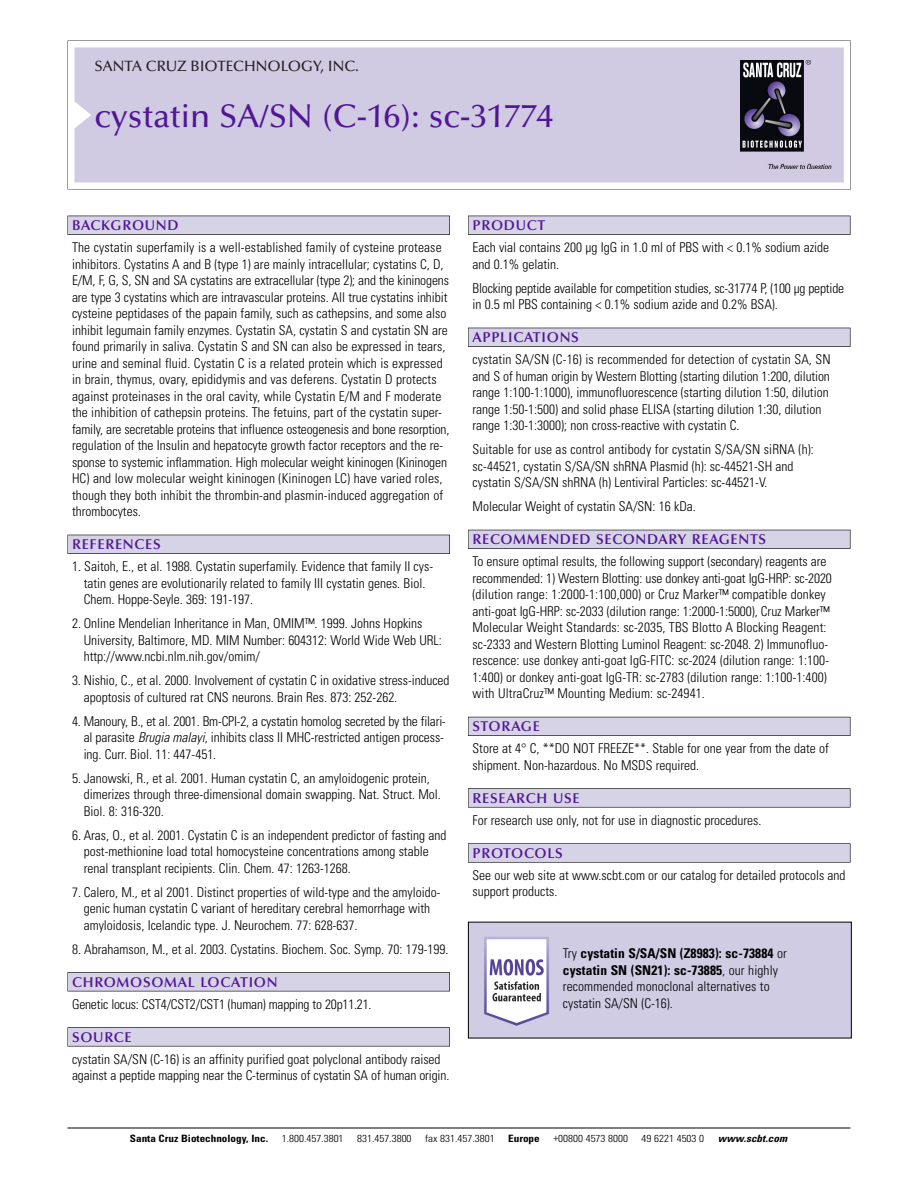
<style>
.page{position:relative;width:918px;height:1188px;background:#fff}
.page>*{position:absolute;margin:0;border:0;box-sizing:border-box;transform-origin:0 0}
.t1{font:500 33px "Optima";color:#511695}
.t2{font:500 15px "Optima";color:#231f20}
.t3{font:600 14.25px "Optima";letter-spacing:.05em;color:#511695}
.t4{font:300 condensed 13.5px/16.5px "Univers";color:#000}
.t5{font:300 condensed 10.2px "Univers";color:#000;scale:1.1 1}
.t6{font:700 condensed 10.2px "Univers";color:#000;scale:1.1 1}
.t7{font:italic 700 condensed 10.2px "Univers";letter-spacing:.005em;color:#000;scale:1.1 1}
.s1{font-style:italic}
.s2{font-weight:700}
</style>
<div class="page">
<svg style="left:68px;top:40px;width:783px;height:149px"></svg>
<div style="left:74px;top:47px;width:770px;height:135px;background:#d1cae3"></div>
<img style="left:741px;top:60px;width:90px;height:108px">
<div style="left:68px;top:216px;width:382px;height:19px;background:#525155"></div>
<div style="left:68px;top:216px;width:381px;height:18px;background:#d7d3e7"></div>
<div style="left:68px;top:535px;width:382px;height:19px;background:#515055"></div>
<div style="left:68px;top:535px;width:381px;height:18px;background:#d7d3e7"></div>
<div style="left:68px;top:972px;width:382px;height:19px;background:#545357"></div>
<div style="left:68px;top:973px;width:381px;height:18px;background:#d7d3e7"></div>
<div style="left:68px;top:1027px;width:382px;height:19px;background:#575759"></div>
<div style="left:68px;top:1028px;width:381px;height:18px;background:#d7d3e7"></div>
<hr style="left:68px;top:1128px;width:782px;height:1px;background:#000">
<div style="left:468px;top:216px;width:382px;height:19px;background:#525155"></div>
<div style="left:468px;top:216px;width:382px;height:18px;background:#d7d3e7"></div>
<div style="left:468px;top:328px;width:382px;height:19px;background:#515055"></div>
<div style="left:468px;top:328px;width:382px;height:18px;background:#d7d3e7"></div>
<div style="left:468px;top:530px;width:382px;height:19px;background:#525158"></div>
<div style="left:468px;top:530px;width:382px;height:18px;background:#d7d3e7"></div>
<div style="left:468px;top:717px;width:382px;height:19px;background:#54535a"></div>
<div style="left:468px;top:717px;width:382px;height:18px;background:#d7d3e7"></div>
<svg style="left:468px;top:788px;width:382px;height:20px"></svg>
<div style="left:468px;top:789px;width:382px;height:18px;background:#d7d3e7"></div>
<div style="left:468px;top:843px;width:382px;height:20px;background:#666667"></div>
<div style="left:468px;top:844px;width:382px;height:18px;background:#d7d3e7"></div>
<img style="left:470px;top:924px;width:380px;height:112px">
<p class="t2" style="left:94px;top:61px;width:266px">SANTA CRUZ BIOTECHNOLOGY, INC.</p>
<h1 class="t1" style="left:94px;top:103px;width:460px">cystatin SA/SN (C-16): sc-31774</h1>
<p class="t3" style="left:72px;top:219px;width:108px">BACKGROUND</p>
<p class="t4" style="left:72px;top:240px;width:379px">The cystatin superfamily is a well-established family of cysteine protease inhibitors. Cystatins A and B (type 1) are mainly intracellular; cystatins C, D, E/M, F, G, S, SN and SA cystatins are extracellular (type 2); and the kininogens are type 3 cystatins which are intravascular proteins. All true cystatins inhibit cysteine peptidases of the papain family, such as cathepsins, and some also inhibit legumain family enzymes. Cystatin SA, cystatin S and cystatin SN are found primarily in saliva. Cystatin S and SN can also be expressed in tears, urine and seminal fluid. Cystatin C is a related protein which is expressed in brain, thymus, ovary, epididymis and vas deferens. Cystatin D protects against proteinases in the oral cavity, while Cystatin E/M and F moderate the inhibition of cathepsin proteins. The fetuins, part of the cystatin super&shy;family, are secretable proteins that influence osteogenesis and bone resorption, regulation of the Insulin and hepatocyte growth factor receptors and the re&shy;sponse to systemic inflammation. High molecular weight kininogen (Kininogen HC) and low molecular weight kininogen (Kininogen LC) have varied roles, though they both inhibit the thrombin-and plasmin-induced aggregation of thrombocytes.</p>
<p class="t3" style="left:72px;top:539px;width:90px">REFERENCES</p>
<p class="t4" style="left:84px;top:559px;width:351px;text-indent:-12px">1. Saitoh, E., et al. 1988. Cystatin superfamily. Evidence that family II cys&shy;tatin genes are evolutionarily related to family III cystatin genes. Biol.<br>Chem. Hoppe-Seyle. 369: 191-197.</p>
<p class="t4" style="left:84px;top:616px;width:360px;text-indent:-12px">2. Online Mendelian Inheritance in Man, OMIM™. 1999. Johns Hopkins<br>University, Baltimore, MD. MIM Number: 604312: World Wide Web URL: http://www.ncbi.nlm.nih.gov/omim/</p>
<p class="t4" style="left:84px;top:673px;width:367px;text-indent:-12px">3. Nishio, C., et al. 2000. Involvement of cystatin C in oxidative stress-induced apoptosis of cultured rat CNS neurons. Brain Res. 873: 252-262.</p>
<p class="t4" style="left:84px;top:714px;width:363px;text-align:justify;text-indent:-12px">4. Manoury, B., et al. 2001. Bm-CPI-2, a cystatin homolog secreted by the filari&shy;al parasite <span class="s1">Brugia malayi</span>, inhibits class II MHC-restricted antigen process&shy;ing. Curr. Biol. 11: 447-451.</p>
<p class="t4" style="left:84px;top:771px;width:359px;text-indent:-12px">5. Janowski, R., et al. 2001. Human cystatin C, an amyloidogenic protein, dimerizes through three-dimensional domain swapping. Nat. Struct. Mol.<br>Biol. 8: 316-320.</p>
<p class="t4" style="left:84px;top:828px;width:364px;text-indent:-12px">6. Aras, O., et al. 2001. Cystatin C is an independent predictor of fasting and post-methionine load total homocysteine concentrations among stable renal transplant recipients. Clin. Chem. 47: 1263-1268.</p>
<p class="t4" style="left:84px;top:885px;width:358px;text-indent:-12px">7. Calero, M., et al 2001. Distinct properties of wild-type and the amyloido&shy;genic human cystatin C variant of hereditary cerebral hemorrhage with amyloidosis, Icelandic type. J. Neurochem. 77: 628-637.</p>
<p class="t4" style="left:72px;top:942px;width:378px">8. Abrahamson, M., et al. 2003. Cystatins. Biochem. Soc. Symp. 70: 179-199.</p>
<p class="t3" style="left:72px;top:976px;width:207px">CHROMOSOMAL LOCATION</p>
<p class="t4" style="left:72px;top:997px;width:301px">Genetic locus: CST4/CST2/CST1 (human) mapping to 20p11.21.</p>
<p class="t3" style="left:72px;top:1031px;width:61px">SOURCE</p>
<p class="t4" style="left:72px;top:1052px;width:379px">cystatin SA/SN (C-16) is an affinity purified goat polyclonal antibody raised against a peptide mapping near the C-terminus of cystatin SA of human origin.</p>
<p class="t3" style="left:473px;top:219px;width:74px">PRODUCT</p>
<p class="t4" style="left:473px;top:240px;width:358px">Each vial contains 200 µg IgG in 1.0 ml of PBS with &lt; 0.1% sodium azide and 0.1% gelatin.</p>
<p class="t4" style="left:473px;top:281px;width:373px">Blocking peptide available for competition studies, sc-31774 P, (100 µg peptide in 0.5 ml PBS containing &lt; 0.1% sodium azide and 0.2% BSA).</p>
<p class="t3" style="left:473px;top:332px;width:108px">APPLICATIONS</p>
<p class="t4" style="left:473px;top:352px;width:360px">cystatin SA/SN (C-16) is recommended for detection of cystatin SA, SN and S of human origin by Western Blotting (starting dilution 1:200, dilution range 1:100-1:1000), immunofluorescence (starting dilution 1:50, dilution range 1:50-1:500) and solid phase ELISA (starting dilution 1:30, dilution range 1:30-1:3000); non cross-reactive with cystatin C.</p>
<p class="t4" style="left:473px;top:442px;width:343px">Suitable for use as control antibody for cystatin S/SA/SN siRNA (h): sc-44521, cystatin S/SA/SN shRNA Plasmid (h): sc-44521-SH and cystatin S/SA/SN shRNA (h) Lentiviral Particles: sc-44521-V.</p>
<p class="t4" style="left:473px;top:499px;width:225px">Molecular Weight of cystatin SA/SN: 16 kDa.</p>
<p class="t3" style="left:473px;top:534px;width:295px">RECOMMENDED SECONDARY REAGENTS</p>
<p class="t4" style="left:473px;top:554px;width:361px">To ensure optimal results, the following support (secondary) reagents are recommended: 1) Western Blotting: use donkey anti-goat IgG-HRP: sc-2020 (dilution range: 1:2000-1:100,000) or Cruz Marker™ compatible donkey anti-goat IgG-HRP: sc-2033 (dilution range: 1:2000-1:5000), Cruz Marker™ Molecular Weight Standards: sc-2035, TBS Blotto A Blocking Reagent: sc-2333 and Western Blotting Luminol Reagent: sc-2048. 2) Immunofluo&shy;rescence: use donkey anti-goat IgG-FITC: sc-2024 (dilution range: 1:100- 1:400) or donkey anti-goat IgG-TR: sc-2783 (dilution range: 1:100-1:400) with UltraCruz™ Mounting Medium: sc-24941.</p>
<p class="t3" style="left:473px;top:721px;width:69px">STORAGE</p>
<p class="t4" style="left:473px;top:741px;width:358px">Store at 4° C, **DO NOT FREEZE**. Stable for one year from the date of shipment. Non-hazardous. No MSDS required.</p>
<p class="t3" style="left:473px;top:792px;width:109px">RESEARCH USE</p>
<p class="t4" style="left:473px;top:813px;width:290px">For research use only, not for use in diagnostic procedures.</p>
<p class="t3" style="left:473px;top:847px;width:92px">PROTOCOLS</p>
<p class="t4" style="left:473px;top:868px;width:375px">See our web site at www.scbt.com or our catalog for detailed protocols and support products.</p>
<p class="t4" style="left:563px;top:946px;width:226px">Try <span class="s2">cystatin S/SA/SN (Z8983): sc-73884</span> or <span class="s2">cystatin SN (SN21): sc-73885</span>, our highly recommended monoclonal alternatives to cystatin SA/SN (C-16).</p>
<p class="t6" style="left:130px;top:1135px;width:127px">Santa Cruz Biotechnology, Inc.</p>
<p class="t5" style="left:282px;top:1135px;width:58px">1.800.457.3801</p>
<p class="t5" style="left:357px;top:1135px;width:51px">831.457.3800</p>
<p class="t5" style="left:425px;top:1135px;width:65px">fax 831.457.3801</p>
<p class="t6" style="left:508px;top:1135px;width:30px">Europe</p>
<p class="t5" style="left:553px;top:1135px;width:69px">+00800 4573 8000</p>
<p class="t5" style="left:642px;top:1135px;width:58px">49 6221 4503 0</p>
<p class="t7" style="left:718px;top:1135px;width:64px">www.scbt.com</p>
</div>
